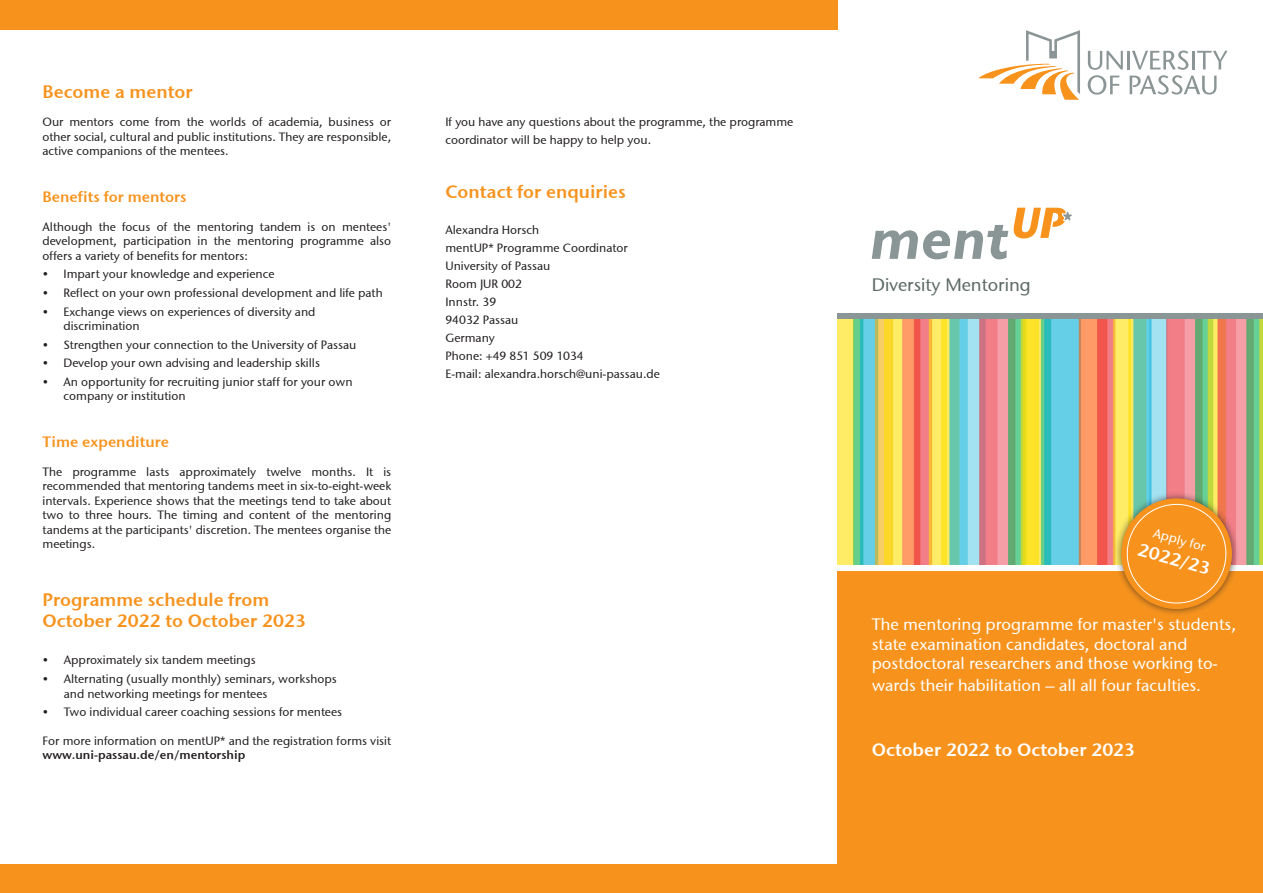
<style>
.page{position:relative;width:1263px;height:893px;background:#fff}
.page>*{position:absolute;margin:0;border:0;box-sizing:border-box;transform-origin:0 0}
.t1{font:18px/21.6px "Stone Sans Semi ITCTT";color:#f7931d}
.t2{font:18px "Stone Sans Semi ITCTT";color:#fff}
.t3{font:18px "Stone Sans ITCTT Medium";color:#5d6966}
.t4{font:16.5px/19.8px "Stone Sans ITCTT Medium";color:#fff}
.t5{font:15px "Stone Sans Semi ITCTT";color:#f7931d}
.t6{font:13.05px "Stone Sans ITCTT Medium";color:#fff}
.t7{font:12px/14.4px "Stone Sans ITCTT Medium";color:#231f20}
.s1{font-family:"Stone Sans Semi ITCTT"}
</style>
<div class="page">
<div style="left:838px;top:357px;width:425px;height:536px;background:#f7931d"></div>
<img style="left:838px;top:319px;width:425px;height:246px">
<div style="left:838px;top:313px;width:425px;height:6px;background:#8a9595"></div>
<div style="left:838px;top:565px;width:425px;height:6px;background:#fff"></div>
<svg style="left:872px;top:225px;width:136px;height:34px"></svg>
<svg style="left:1014px;top:208px;width:58px;height:30px"></svg>
<div style="left:0;top:0;width:838px;height:30px;background:#f7931d"></div>
<div style="left:0;top:864px;width:840px;height:29px;background:#f7931d"></div>
<div style="left:1113px;top:491px;width:127px;height:125px;background:#231f20;opacity:.75"></div>
<svg style="left:1115px;top:492px;width:123px;height:123px"></svg>
<hr style="left:1127px;top:51px;width:3px;height:18px;background:#8c9595">
<svg style="left:978px;top:30px;width:102px;height:70px"></svg>
<svg style="left:1129px;top:50px;width:98px;height:45px"></svg>
<svg style="left:1088px;top:51px;width:35px;height:44px"></svg>
<p class="t1" style="left:43px;top:80px;width:152px">Become a mentor</p>
<p class="t7" style="left:43px;top:115px;width:350px;text-align:justify">Our mentors come from the worlds of academia, business or other social, cultural and public institutions. They are responsible, active companions of the mentees.</p>
<p class="t5" style="left:43px;top:187px;width:146px">Benefits for mentors</p>
<p class="t7" style="left:43px;top:219px;width:350px;text-align:justify">Although the focus of the mentoring tandem is on mentees' development, participation in the mentoring programme also offers a variety of benefits for mentors:</p>
<p class="t7" style="left:43px;top:267px;width:234px">• Impart your knowledge and experience</p>
<p class="t7" style="left:43px;top:285px;width:342px">• Reflect on your own professional development and life path</p>
<p class="t7" style="left:64px;top:304px;width:253px;text-indent:-21px">• Exchange views on experiences of diversity and discrimination</p>
<p class="t7" style="left:43px;top:337px;width:315px">• Strengthen your connection to the University of Passau</p>
<p class="t7" style="left:43px;top:356px;width:279px">• Develop your own advising and leadership skills</p>
<p class="t7" style="left:64px;top:374px;width:290px;text-indent:-21px">• An opportunity for recruiting junior staff for your own company or institution</p>
<p class="t5" style="left:43px;top:432px;width:128px">Time expenditure</p>
<p class="t7" style="left:43px;top:464px;width:350px;text-align:justify">The programme lasts approximately twelve months. It is recommended that mentoring tandems meet in six-to-eight-week intervals. Experience shows that the meetings tend to take about two to three hours. The timing and content of the mentoring tandems at the participants' discretion. The mentees organise the meetings.</p>
<p class="t1" style="left:43px;top:588px;width:265px">Programme schedule from<br>October 2022 to October 2023</p>
<p class="t7" style="left:43px;top:653px;width:215px">• Approximately six tandem meetings</p>
<p class="t7" style="left:64px;top:672px;width:274px;text-indent:-21px">• Alternating (usually monthly) seminars, workshops and networking meetings for mentees</p>
<p class="t7" style="left:43px;top:705px;width:301px">• Two individual career coaching sessions for mentees</p>
<p class="t7" style="left:43px;top:733px;width:350px">For more information on mentUP* and the registration forms visit <span class="s1">www.uni-passau.de/en/mentorship</span></p>
<p class="t7" style="left:445px;top:113px;width:349px;line-height:18px">If you have any questions about the programme, the programme coordinator will be happy to help you.</p>
<p class="t1" style="left:445px;top:181px;width:182px">Contact for enquiries</p>
<p class="t7" style="left:445px;top:223px;width:95px">Alexandra Horsch</p>
<p class="t7" style="left:445px;top:241px;width:184px">mentUP* Programme Coordinator</p>
<p class="t7" style="left:445px;top:259px;width:106px">University of Passau</p>
<p class="t7" style="left:445px;top:277px;width:78px">Room JUR 002</p>
<p class="t7" style="left:445px;top:295px;width:52px">Innstr. 39</p>
<p class="t7" style="left:445px;top:311px;width:74px;line-height:18px">94032 Passau<br>Germany</p>
<p class="t7" style="left:445px;top:349px;width:140px">Phone: +49 851 509 1034</p>
<p class="t7" style="left:445px;top:367px;width:216px">E-mail: alexandra.horsch@uni-passau.de</p>
<p class="t3" style="left:872px;top:274px;width:160px">Diversity Mentoring</p>
<p class="t6" style="left:1156px;top:525px;width:55px;rotate:16deg">Apply for</p>
<p class="t2" style="left:1142px;top:538px;width:76px;rotate:16deg">2022/23</p>
<p class="t4" style="left:872px;top:614px;width:366px">The mentoring programme for master's students, state examination candidates, doctoral and postdoctoral researchers and those working to-</p>
<p class="t4" style="left:872px;top:675px;width:331px">wards their habilitation – all all four faculties.</p>
<p class="t2" style="left:872px;top:738px;width:265px">October 2022 to October 2023</p>
</div>
